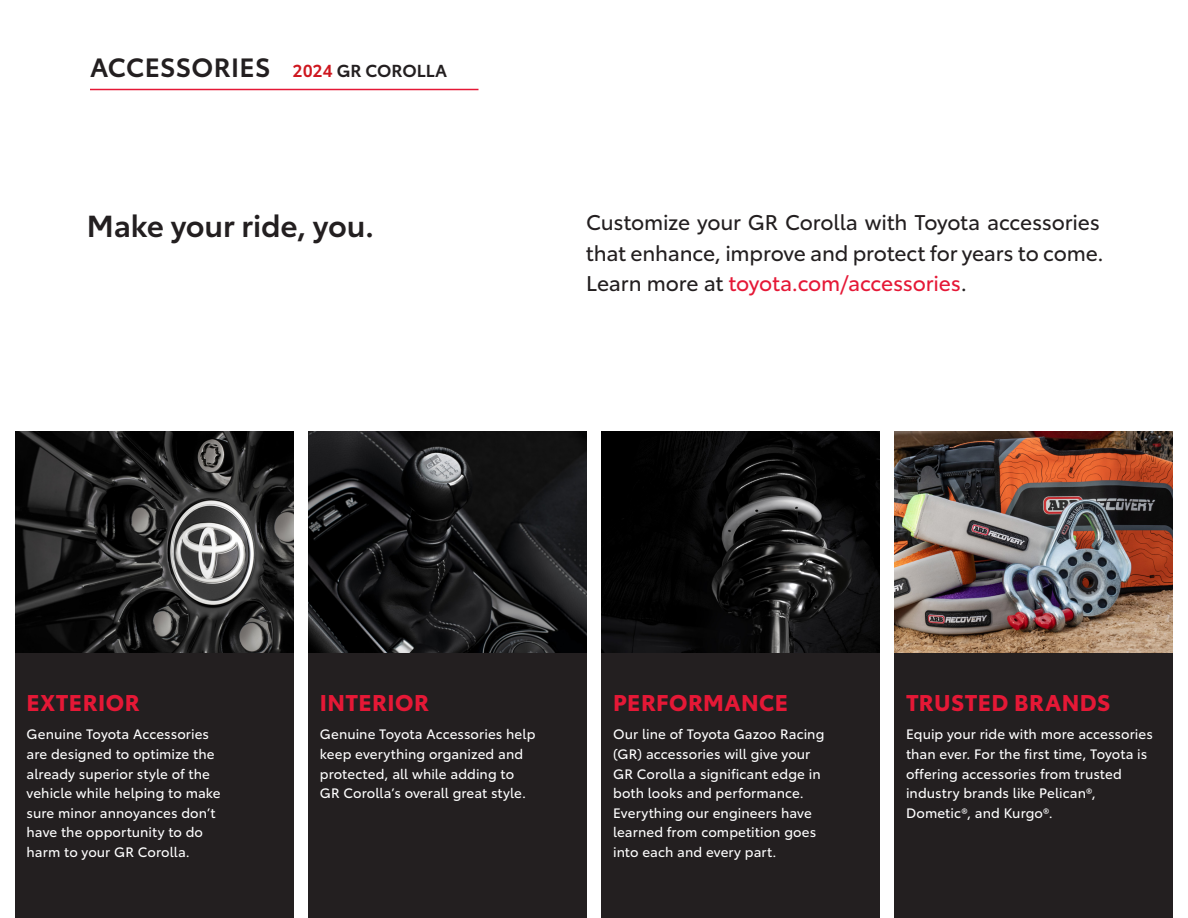
<style>
.page{position:relative;width:1188px;height:918px;background:#fff}
.page>*{position:absolute;margin:0;border:0;box-sizing:border-box;transform-origin:0 0}
.t1{font:600 30px "Toyota Type";letter-spacing:-.005em;color:#231f20}
.t2{font:600 26.1px "Toyota Type";letter-spacing:.01em;color:#231f20}
.t3{font:700 22.5px "Toyota Type";letter-spacing:.02em;color:#e51836}
.t4{font:21px/30.5px "Toyota Type";letter-spacing:-.01em;color:#231f20}
.t5{font:600 17.1px "Toyota Type";color:#231f20}
.t6{font:13.5px/19.5px "Toyota Type";letter-spacing:.005em;color:#fff}
.s1{color:#ce171f}
.s2{color:#e51836}
</style>
<div class="page">
<hr style="left:90px;top:89px;width:388px;height:1px;background:#e51836">
<div style="left:15px;top:431px;width:278px;height:487px;background:#231f20"></div>
<img style="left:15px;top:431px;width:278px;height:222px">
<div style="left:308px;top:431px;width:278px;height:487px;background:#231f20"></div>
<img style="left:308px;top:431px;width:278px;height:222px">
<div style="left:894px;top:431px;width:279px;height:487px;background:#231f20"></div>
<img style="left:894px;top:431px;width:279px;height:222px">
<div style="left:602px;top:431px;width:278px;height:487px;background:#231f20"></div>
<img style="left:602px;top:431px;width:278px;height:222px">
<p class="t2" style="left:90px;top:47px;width:182px">ACCESSORIES</p>
<p class="t5" style="left:293px;top:58px;width:156px"><span class="s1">2024</span> GR COROLLA</p>
<p class="t1" style="left:87px;top:203px;width:289px">Make your ride, you.</p>
<p class="t4" style="left:586px;top:206px;width:519px">Customize your GR Corolla with Toyota accessories that enhance, improve and protect for years to come.<br>Learn more at <span class="s2">toyota.com/accessories</span>.</p>
<p class="t3" style="left:27px;top:685px;width:114px">EXTERIOR</p>
<p class="t6" style="left:27px;top:724px;width:196px">Genuine Toyota Accessories are designed to optimize the already superior style of the vehicle while helping to make sure minor annoyances don’t have the opportunity to do harm to your GR Corolla.</p>
<p class="t3" style="left:320px;top:685px;width:111px">INTERIOR</p>
<p class="t6" style="left:320px;top:724px;width:217px">Genuine Toyota Accessories help keep everything organized and protected, all while adding to<br>GR Corolla’s overall great style.</p>
<p class="t3" style="left:613px;top:685px;width:176px">PERFORMANCE</p>
<p class="t6" style="left:613px;top:724px;width:213px">Our line of Toyota Gazoo Racing (GR) accessories will give your<br>GR Corolla a significant edge in both looks and performance.<br>Everything our engineers have learned from competition goes into each and every part.</p>
<p class="t3" style="left:906px;top:685px;width:206px">TRUSTED BRANDS</p>
<p class="t6" style="left:906px;top:724px;width:248px">Equip your ride with more accessories than ever. For the first time, Toyota is offering accessories from trusted industry brands like Pelican®, Dometic®, and Kurgo®.</p>
</div>
